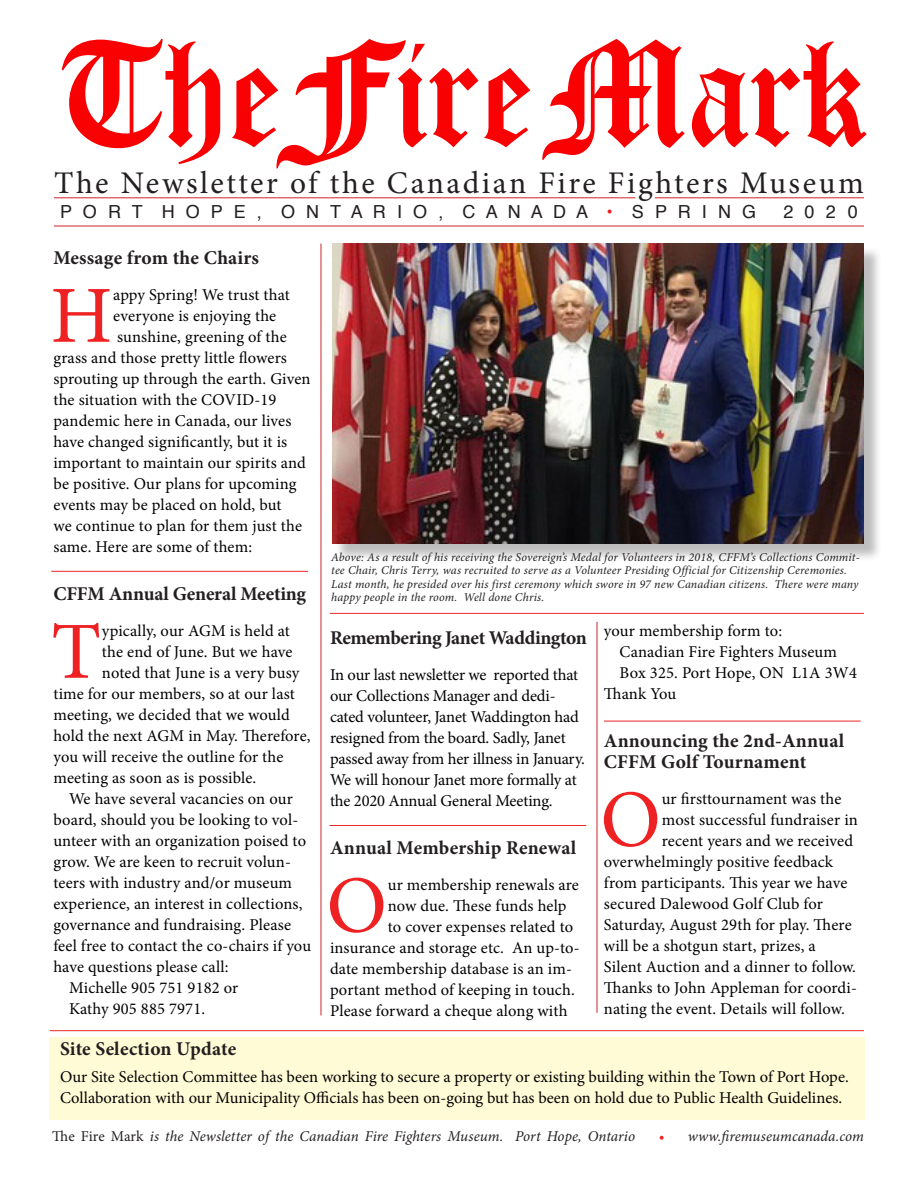
<style>
.page{position:relative;width:918px;height:1188px;background:#fff}
.page>*{position:absolute;margin:0;border:0;box-sizing:border-box;transform-origin:0 0}
.t1{font:163.5px "Cloister Black BT";color:#f90002}
.t2{font:81.15px "Minion Pro";color:#ee2123}
.t3{font:31.5px "Minion Pro";letter-spacing:.08em;color:#231f20}
.t4{font:700 19.5px/21px "Minion Pro";letter-spacing:.005em;color:#231f20}
.t5{font:700 19.5px "Minion Pro";letter-spacing:-.025em;color:#231f20}
.t6{font:18px "Helvetica";color:#231f20}
.t7{font:16.5px/21px "Minion Pro";letter-spacing:.005em;color:#000}
.t8{font:italic 15px "Minion Pro";letter-spacing:.005em;color:#231f20}
.t9{font:italic 12px/13.5px "Minion Pro";letter-spacing:.015em;color:#231f20}
.s1{color:#ee1d23}
.s2{font-style:normal}
.s3{color:#ee2123}
</style>
<div class="page">
<div style="left:49px;top:1038px;width:816px;height:82px;background:#fffbd6"></div>
<hr style="left:54px;top:197px;width:581px;height:1px;background:#d1232a">
<hr style="left:655px;top:197px;width:209px;height:1px;background:#d1232a">
<hr style="left:54px;top:226px;width:810px;height:1px;background:#d1232a">
<hr style="left:321px;top:244px;width:1px;height:772px;background:#d1232a">
<hr style="left:597px;top:622px;width:1px;height:391px;background:#d1232a">
<hr style="left:330px;top:613px;width:534px;height:1px;background:#ee2727">
<hr style="left:51px;top:571px;width:257px;height:1px;background:#ee2727">
<hr style="left:329px;top:825px;width:257px;height:1px;background:#ee2727">
<hr style="left:604px;top:721px;width:257px;height:1px;background:#ee2727">
<div style="left:334px;top:246px;width:548px;height:317px;background:#231f20;opacity:.3"></div>
<img style="left:332px;top:244px;width:532px;height:300px">
<hr style="left:50px;top:1030px;width:814px;height:1px;background:#ee2727">
<p class="t1" style="left:60px;top:-6px;width:807px">TheFireMark</p>
<p class="t3" style="left:54px;top:162px;width:811px">The Newsletter of the Canadian Fire Fighters Museum</p>
<p class="t6" style="left:60px;top:197px;width:698px">P O R T H O P E , O N T A R I O , C A N A D A <span class="s1">•</span> S P R I N G</p>
<p class="t6" style="left:783px;top:197px;width:76px">2 0 2 0</p>
<p class="t4" style="left:53px;top:247px;width:207px">Message from the Chairs</p>
<p class="t2" style="left:50px;top:262px;width:64px">H</p>
<p class="t7" style="left:113px;top:284px;width:178px">appy Spring! We trust that</p>
<p class="t7" style="left:113px;top:305px;width:165px">everyone is enjoying the</p>
<p class="t7" style="left:117px;top:326px;width:171px">sunshine, greening of the</p>
<p class="t7" style="left:53px;top:347px;width:235px">grass and those pretty little flowers</p>
<p class="t7" style="left:53px;top:368px;width:259px">sprouting up through the earth. Given</p>
<p class="t7" style="left:53px;top:389px;width:225px">the situation with the COVID-19</p>
<p class="t7" style="left:53px;top:410px;width:240px">pandemic here in Canada, our lives</p>
<p class="t7" style="left:53px;top:431px;width:235px">have changed significantly, but it is</p>
<p class="t7" style="left:53px;top:452px;width:254px">important to maintain our spirits and</p>
<p class="t7" style="left:53px;top:473px;width:245px">be positive. Our plans for upcoming</p>
<p class="t7" style="left:53px;top:494px;width:230px">events may be placed on hold, but</p>
<p class="t7" style="left:53px;top:515px;width:250px">we continue to plan for them just the</p>
<p class="t7" style="left:53px;top:536px;width:200px">same. Here are some of them:</p>
<p class="t4" style="left:53px;top:583px;width:254px">CFFM Annual General Meeting</p>
<p class="t2" style="left:51px;top:598px;width:52px">T</p>
<p class="t7" style="left:102px;top:620px;width:189px">ypically, our AGM is held at</p>
<p class="t9" style="left:331px;top:550px;width:530px">Above: As a result of his receiving the Sovereign’s Medal for Volunteers in 2018, CFFM’s Collections Commit&shy;tee Chair, Chris Terry, was recruited to serve as a Volunteer Presiding Official for Citizenship Ceremonies.<br>Last month, he presided over his first ceremony which swore in 97 new Canadian citizens. There were many happy people in the room. Well done Chris.</p>
<p class="t5" style="left:330px;top:624px;width:258px">Remembering Janet Waddington</p>
<p class="t7" style="left:330px;top:664px;width:257px">In our last newsletter we reported that our Collections Manager and dedi&shy;cated volunteer, Janet Waddington had resigned from the board. Sadly, Janet passed away from her illness in January.<br>We will honour Janet more formally at the 2020 Annual General Meeting.</p>
<p class="t4" style="left:330px;top:837px;width:248px">Annual Membership Renewal</p>
<p class="t2" style="left:326px;top:851px;width:62px">O</p>
<p class="t7" style="left:388px;top:874px;width:193px">ur membership renewals are</p>
<p class="t7" style="left:604px;top:620px;width:180px">your membership form to:</p>
<p class="t7" style="left:620px;top:641px;width:219px">Canadian Fire Fighters Museum</p>
<p class="t7" style="left:620px;top:662px;width:239px">Box 325. Port Hope, ON L1A 3W4</p>
<p class="t7" style="left:604px;top:683px;width:74px">Thank You</p>
<p class="t4" style="left:604px;top:730px;width:242px">Announcing the 2nd-Annual<br>CFFM Golf Tournament</p>
<p class="t2" style="left:600px;top:765px;width:62px">O</p>
<p class="t7" style="left:662px;top:788px;width:181px">ur firsttournament was the</p>
<p class="t7" style="left:102px;top:641px;width:192px">the end of June. But we have</p>
<p class="t7" style="left:102px;top:662px;width:199px">noted that June is a very busy</p>
<p class="t7" style="left:53px;top:683px;width:243px">time for our members, so at our last</p>
<p class="t7" style="left:53px;top:704px;width:238px">meeting, we decided that we would</p>
<p class="t7" style="left:53px;top:725px;width:259px">hold the next AGM in May. Therefore,</p>
<p class="t7" style="left:53px;top:746px;width:232px">you will receive the outline for the</p>
<p class="t7" style="left:53px;top:767px;width:205px">meeting as soon as is possible.</p>
<p class="t7" style="left:69px;top:788px;width:225px">We have several vacancies on our</p>
<p class="t7" style="left:53px;top:809px;width:246px">board, should you be looking to vol-</p>
<p class="t7" style="left:53px;top:830px;width:254px">unteer with an organization poised to</p>
<p class="t7" style="left:53px;top:851px;width:239px">grow. We are keen to recruit volun-</p>
<p class="t7" style="left:53px;top:872px;width:240px">teers with industry and/or museum</p>
<p class="t7" style="left:53px;top:893px;width:251px">experience, an interest in collections,</p>
<p class="t7" style="left:53px;top:914px;width:239px">governance and fundraising. Please</p>
<p class="t7" style="left:53px;top:935px;width:259px">feel free to contact the co-chairs if you</p>
<p class="t7" style="left:53px;top:956px;width:177px">have questions please call:</p>
<p class="t7" style="left:69px;top:977px;width:171px">Michelle 905 751 9182 or</p>
<p class="t7" style="left:69px;top:998px;width:138px">Kathy 905 885 7971.</p>
<p class="t7" style="left:662px;top:809px;width:198px">most successful fundraiser in</p>
<p class="t7" style="left:662px;top:830px;width:193px">recent years and we received</p>
<p class="t7" style="left:604px;top:851px;width:231px">overwhelmingly positive feedback</p>
<p class="t7" style="left:604px;top:872px;width:245px">from participants. This year we have</p>
<p class="t7" style="left:604px;top:893px;width:220px">secured Dalewood Golf Club for</p>
<p class="t7" style="left:604px;top:914px;width:249px">Saturday, August 29th for play. There</p>
<p class="t7" style="left:604px;top:935px;width:213px">will be a shotgun start, prizes, a</p>
<p class="t7" style="left:604px;top:956px;width:254px">Silent Auction and a dinner to follow.</p>
<p class="t7" style="left:604px;top:977px;width:255px">Thanks to John Appleman for coordi-</p>
<p class="t7" style="left:604px;top:998px;width:242px">nating the event. Details will follow.</p>
<p class="t7" style="left:388px;top:895px;width:180px">now due. These funds help</p>
<p class="t7" style="left:388px;top:916px;width:187px">to cover expenses related to</p>
<p class="t7" style="left:330px;top:937px;width:251px">insurance and storage etc. An up-to-</p>
<p class="t7" style="left:330px;top:958px;width:244px">date membership database is an im-</p>
<p class="t7" style="left:330px;top:979px;width:246px">portant method of keeping in touch.</p>
<p class="t7" style="left:330px;top:1000px;width:239px">Please forward a cheque along with</p>
<p class="t4" style="left:60px;top:1039px;width:178px">Site Selection Update</p>
<p class="t7" style="left:60px;top:1067px;width:790px">Our Site Selection Committee has been working to secure a property or existing building within the Town of Port Hope.<br>Collaboration with our Municipality Officials has been on-going but has been on hold due to Public Health Guidelines.</p>
<p class="t8" style="left:52px;top:1126px;width:585px"><span class="s2">The Fire Mark</span> is the Newsletter of the Canadian Fire Fighters Museum. Port Hope, Ontario</p>
<p class="t8" style="left:659px;top:1126px;width:207px"><span class="s3">•</span> www.firemuseumcanada.com</p>
</div>
